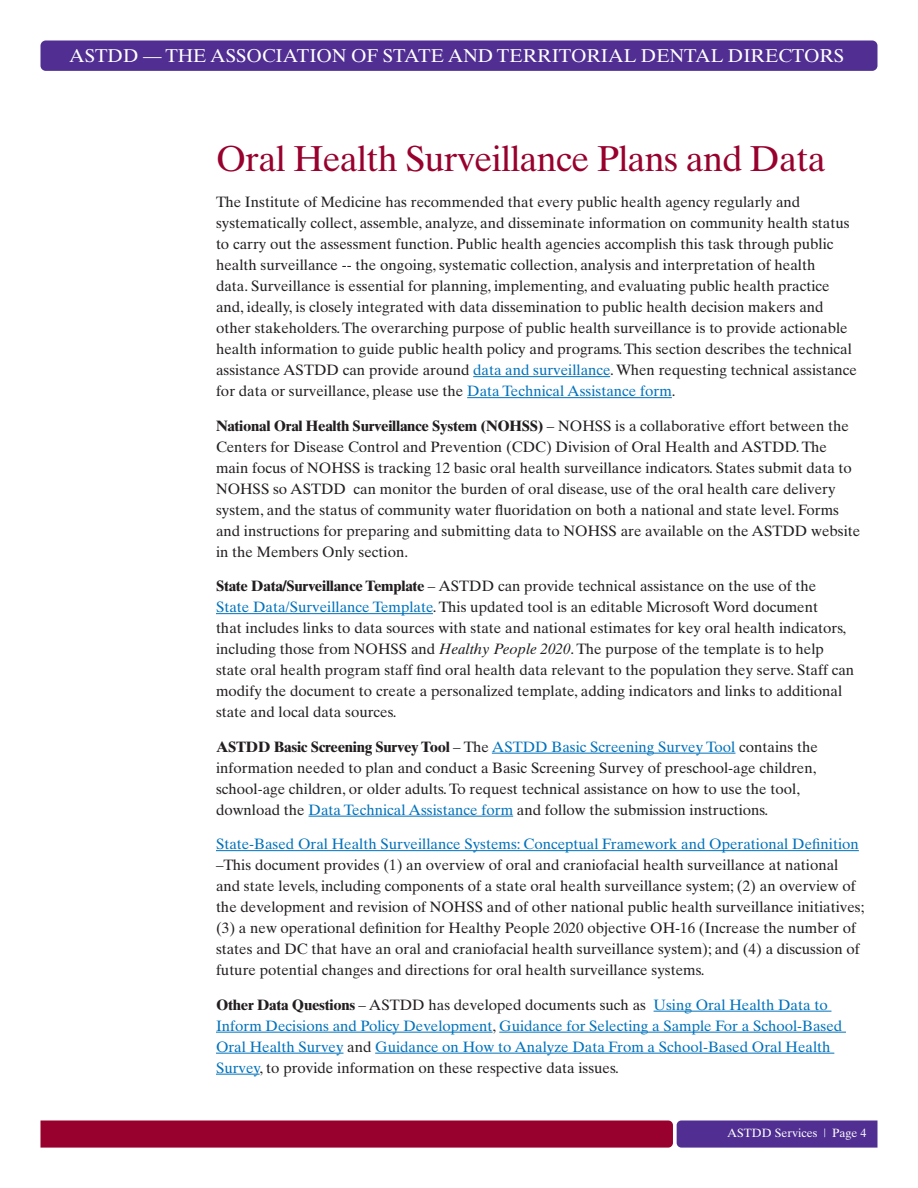
<style>
.page{position:relative;width:918px;height:1188px;background:#fff}
.page>*{position:absolute;margin:0;border:0;box-sizing:border-box;transform-origin:0 0}
.Headline_Large{font:36px "Times Ten";letter-spacing:-.02em;color:#98012d}
.t1{font:18.6px "Times Ten";color:#fff}
.Body_Text{font:15px/21px "Times Ten";color:#231f20}
.Body_Text-2{font:15px/21px "Times Ten";color:#0072bc}
.t2{font:12px "Times Ten";color:#fff}
.s1{color:#0072bc}
.s2{font-weight:700}
.s3{font-style:italic}
.s4{font-weight:700;color:#231f20}
.s5{color:#231f20}
</style>
<div class="page">
<div style="left:40px;top:40px;width:838px;height:31px;background:#502e92;border-radius:5px"></div>
<svg style="left:40px;top:1120px;width:838px;height:28px;background:#8b154c"></svg>
<hr style="left:473px;top:376px;width:137px;height:1px;background:#0072bc">
<hr style="left:467px;top:397px;width:205px;height:1px;background:#0072bc">
<hr style="left:216px;top:613px;width:217px;height:1px;background:#0072bc">
<hr style="left:492px;top:753px;width:243px;height:1px;background:#0072bc">
<hr style="left:309px;top:816px;width:204px;height:1px;background:#0072bc">
<hr style="left:216px;top:850px;width:643px;height:1px;background:#0072bc">
<hr style="left:654px;top:1011px;width:177px;height:1px;background:#0072bc">
<hr style="left:216px;top:1032px;width:277px;height:1px;background:#0072bc">
<hr style="left:499px;top:1032px;width:347px;height:1px;background:#0072bc">
<hr style="left:216px;top:1053px;width:128px;height:1px;background:#0072bc">
<hr style="left:375px;top:1053px;width:459px;height:1px;background:#0072bc">
<hr style="left:216px;top:1074px;width:44px;height:1px;background:#0072bc">
<p class="t1" style="left:69px;top:44px;width:777px">ASTDD — THE ASSOCIATION OF STATE AND TERRITORIAL DENTAL DIRECTORS</p>
<p class="Headline_Large" style="left:216px;top:137px;width:611px">Oral Health Surveillance Plans and Data</p>
<p class="Body_Text" style="left:216px;top:191px;width:643px">The Institute of Medicine has recommended that every public health agency regularly and systematically collect, assemble, analyze, and disseminate information on community health status to carry out the assessment function. Public health agencies accomplish this task through public health surveillance -- the ongoing, systematic collection, analysis and interpretation of health<br>data. Surveillance is essential for planning, implementing, and evaluating public health practice and, ideally, is closely integrated with data dissemination to public health decision makers and other stakeholders. The overarching purpose of public health surveillance is to provide actionable health information to guide public health policy and programs. This section describes the technical assistance ASTDD can provide around <span class="s1">data and surveillance</span>. When requesting technical assistance for data or surveillance, please use the <span class="s1">Data Technical Assistance form</span>.</p>
<p class="Body_Text" style="left:216px;top:415px;width:646px"><span class="s2">National Oral Health Surveillance System (NOHSS)</span> – NOHSS is a collaborative effort between the Centers for Disease Control and Prevention (CDC) Division of Oral Health and ASTDD. The main focus of NOHSS is tracking 12 basic oral health surveillance indicators. States submit data to NOHSS so ASTDD can monitor the burden of oral disease, use of the oral health care delivery system, and the status of community water fluoridation on both a national and state level. Forms and instructions for preparing and submitting data to NOHSS are available on the ASTDD website in the Members Only section.</p>
<p class="Body_Text" style="left:216px;top:575px;width:640px"><span class="s2">State Data/Surveillance Template</span> – ASTDD can provide technical assistance on the use of the<br><span class="s1">State Data/Surveillance Template</span>. This updated tool is an editable Microsoft Word document<br>that includes links to data sources with state and national estimates for key oral health indicators, including those from NOHSS and <span class="s3">Healthy People 2020</span>. The purpose of the template is to help state oral health program staff find oral health data relevant to the population they serve. Staff can modify the document to create a personalized template, adding indicators and links to additional state and local data sources.</p>
<p class="Body_Text" style="left:216px;top:736px;width:604px"><span class="s2">ASTDD Basic Screening Survey Tool</span> – The <span class="s1">ASTDD Basic Screening Survey Tool</span> contains the information needed to plan and conduct a Basic Screening Survey of preschool-age children, school-age children, or older adults. To request technical assistance on how to use the tool, download the <span class="s1">Data Technical Assistance form</span> and follow the submission instructions.</p>
<p class="Body_Text" style="left:216px;top:833px;width:650px"><span class="s1">State-Based Oral Health Surveillance Systems: Conceptual Framework and Operational Definition </span>–This document provides (1) an overview of oral and craniofacial health surveillance at national and state levels, including components of a state oral health surveillance system; (2) an overview of the development and revision of NOHSS and of other national public health surveillance initiatives; (3) a new operational definition for Healthy People 2020 objective OH-16 (Increase the number of states and DC that have an oral and craniofacial health surveillance system); and (4) a discussion of future potential changes and directions for oral health surveillance systems.</p>
<p class="Body_Text-2" style="left:216px;top:994px;width:628px"><span class="s4">Other Data Questions</span> <span class="s5">– ASTDD has developed documents such as</span> Using Oral Health Data to Inform Decisions and Policy Development<span class="s5">,</span> Guidance for Selecting a Sample For a School-Based Oral Health Survey <span class="s5">and</span> Guidance on How to Analyze Data From a School-Based Oral Health Survey<span class="s5">, to provide information on these respective data issues.</span></p>
<p class="t2" style="left:727px;top:1126px;width:141px">ASTDD Services | Page 4</p>
</div>
